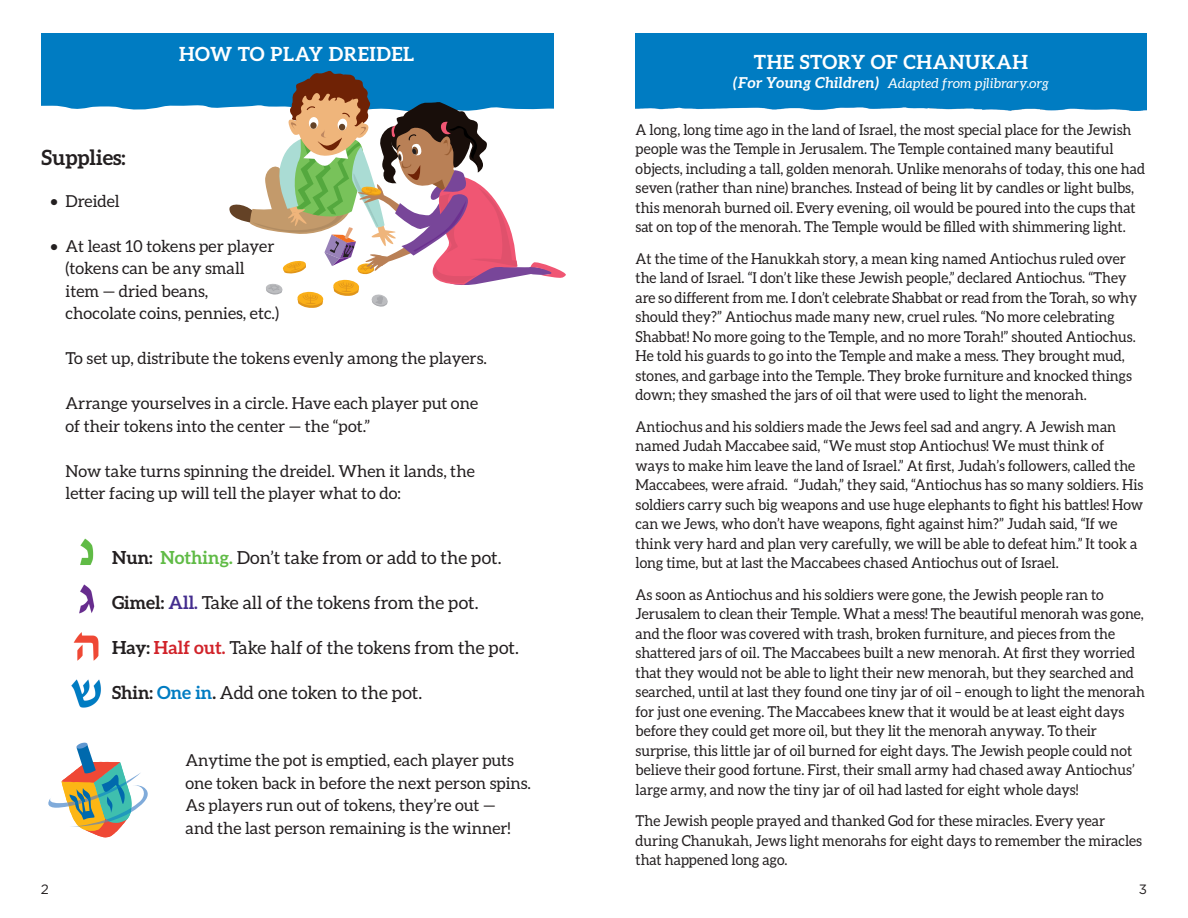
<style>
.page{position:relative;width:1188px;height:918px;background:#fff}
.page>*{position:absolute;margin:0;border:0;box-sizing:border-box;transform-origin:0 0}
.t1{font:700 21px "Aleo";color:#231f20}
.t2{font:700 19.5px "Aleo";letter-spacing:.03em;color:#fff}
.t3{font:18px "Aleo";color:#231f20}
.t4{font:16.5px/22.5px "Aleo";color:#231f20}
.t5{font:15px/19.5px "Aleo";color:#231f20;scale:.95 1}
.t6{font:italic 13.5px "Aleo";letter-spacing:.01em;color:#fff}
.t7{font:13.5px "Gotham";color:#231f20}
.s1{font-weight:700}
.s2{font-weight:700;color:#60bb46}
.s3{font-weight:700;color:#442d8e}
.s4{font-weight:700;color:#d1232a}
.s5{font-weight:700;color:#007cc2}
.s6{font-weight:700;font-size:15px}
</style>
<div class="page">
<div style="left:636px;top:33px;width:511px;height:77px;background:#007cc2"></div>
<svg style="left:42px;top:33px;width:524px;height:275px"></svg>
<svg style="left:48px;top:742px;width:100px;height:96px"></svg>
<img style="left:71px;top:538px;width:30px;height:170px">
<h2 class="t2" style="left:179px;top:43px;width:237px">HOW TO PLAY DREIDEL</h2>
<h1 class="t1" style="left:42px;top:145px;width:86px">Supplies:</h1>
<p class="t4" style="left:51px;top:190px;width:71px">• Dreidel</p>
<p class="t4" style="left:66px;top:235px;width:215px;text-indent:-15px">• At least 10 tokens per player (tokens can be any small item — dried beans, chocolate coins, pennies, etc.)</p>
<p class="t4" style="left:66px;top:347px;width:423px">To set up, distribute the tokens evenly among the players.</p>
<p class="t4" style="left:66px;top:392px;width:414px">Arrange yourselves in a circle. Have each player put one of their tokens into the center — the “pot.”</p>
<p class="t4" style="left:66px;top:460px;width:411px">Now take turns spinning the dreidel. When it lands, the letter facing up will tell the player what to do:</p>
<p class="t3" style="left:112px;top:547px;width:391px"><span class="s1">Nun:</span> <span class="s2">Nothing.</span> Don’t take from or add to the pot.</p>
<p class="t3" style="left:112px;top:592px;width:368px"><span class="s1">Gimel:</span> <span class="s3">All.</span> Take all of the tokens from the pot.</p>
<p class="t3" style="left:112px;top:637px;width:408px"><span class="s1">Hay:</span> <span class="s4">Half out.</span> Take half of the tokens from the pot.</p>
<p class="t3" style="left:112px;top:682px;width:312px"><span class="s1">Shin:</span> <span class="s5">One in</span><span class="s1">.</span> Add one token to the pot.</p>
<p class="t4" style="left:186px;top:749px;width:347px">Anytime the pot is emptied, each player puts one token back in before the next person spins.<br>As players run out of tokens, they’re out —<br>and the last person remaining is the winner!</p>
<h2 class="t2" style="left:754px;top:51px;width:276px">THE STORY OF CHANUKAH</h2>
<p class="t6" style="left:733px;top:76px;width:317px"><span class="s6">(For Young Children)</span> Adapted from pjlibrary.org</p>
<p class="t5" style="left:636px;top:120px;width:538px">A long, long time ago in the land of Israel, the most special place for the Jewish people was the Temple in Jerusalem. The Temple contained many beautiful objects, including a tall, golden menorah. Unlike menorahs of today, this one had seven (rather than nine) branches. Instead of being lit by candles or light bulbs, this menorah burned oil. Every evening, oil would be poured into the cups that sat on top of the menorah. The Temple would be filled with shimmering light.</p>
<p class="t5" style="left:636px;top:249px;width:530px">At the time of the Hanukkah story, a mean king named Antiochus ruled over the land of Israel. “I don’t like these Jewish people,” declared Antiochus. “They are so different from me. I don’t celebrate Shabbat or read from the Torah, so why should they?” Antiochus made many new, cruel rules. “No more celebrating Shabbat! No more going to the Temple, and no more Torah!” shouted Antiochus.<br>He told his guards to go into the Temple and make a mess. They brought mud, stones, and garbage into the Temple. They broke furniture and knocked things down; they smashed the jars of oil that were used to light the menorah.</p>
<p class="t5" style="left:636px;top:417px;width:536px">Antiochus and his soldiers made the Jews feel sad and angry. A Jewish man named Judah Maccabee said, “We must stop Antiochus! We must think of<br>ways to make him leave the land of Israel.” At first, Judah’s followers, called the Maccabees, were afraid. “Judah,” they said, “Antiochus has so many soldiers. His soldiers carry such big weapons and use huge elephants to fight his battles! How can we Jews, who don’t have weapons, fight against him?” Judah said, “If we think very hard and plan very carefully, we will be able to defeat him.” It took a long time, but at last the Maccabees chased Antiochus out of Israel.</p>
<p class="t5" style="left:636px;top:585px;width:538px">As soon as Antiochus and his soldiers were gone, the Jewish people ran to Jerusalem to clean their Temple. What a mess! The beautiful menorah was gone, and the floor was covered with trash, broken furniture, and pieces from the shattered jars of oil. The Maccabees built a new menorah. At first they worried that they would not be able to light their new menorah, but they searched and searched, until at last they found one tiny jar of oil – enough to light the menorah for just one evening. The Maccabees knew that it would be at least eight days before they could get more oil, but they lit the menorah anyway. To their surprise, this little jar of oil burned for eight days. The Jewish people could not believe their good fortune. First, their small army had chased away Antiochus’ large army, and now the tiny jar of oil had lasted for eight whole days!</p>
<p class="t5" style="left:636px;top:811px;width:535px">The Jewish people prayed and thanked God for these miracles. Every year during Chanukah, Jews light menorahs for eight days to remember the miracles that happened long ago.</p>
<p class="t7" style="left:41px;top:881px;width:10px">2</p>
<p class="t7" style="left:1139px;top:881px;width:10px">3</p>
</div>
